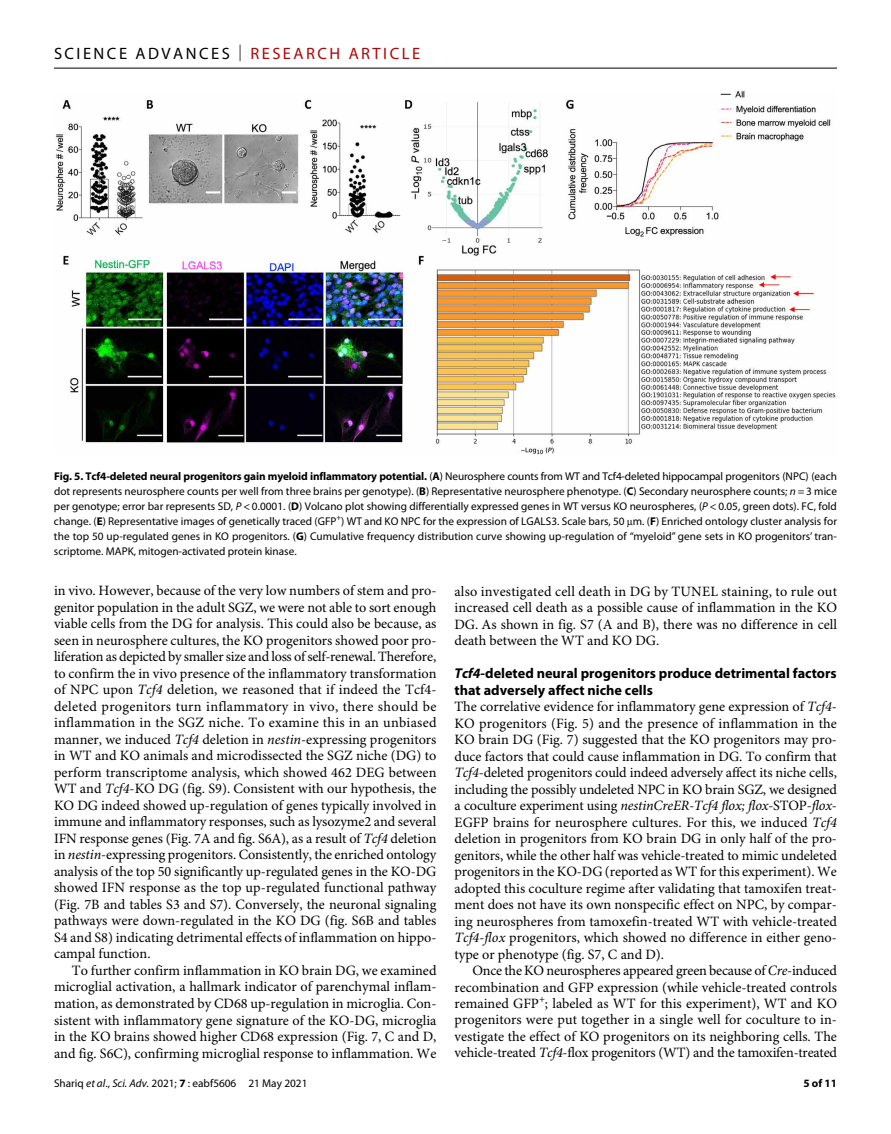
<style>
.page{position:relative;width:891px;height:1134px;background:#fff}
.page>*{position:absolute;margin:0;border:0;box-sizing:border-box;transform-origin:0 0}
.t1{font:16.5px "Myriad Pro";letter-spacing:.15em;color:#000}
.t2{font:14.25px/16.5px "Minion Pro";color:#000;text-align:justify}
.t3{font:700 14.25px/16.5px "Myriad Pro";color:#000}
.t4{font:11.25px/15px "Myriad Pro";color:#000;text-align:justify}
.t5{font:700 11.25px "Myriad Pro";color:#000}
.s1{font-weight:300}
.s2{color:#b10508}
.s3{font-weight:700}
.s4{font-style:italic}
</style>
<div class="page">
<hr style="left:54px;top:68px;width:783px;height:1px;background:#000">
<img style="left:55px;top:90px;width:781px;height:365px">
<p class="t1" style="left:54px;top:40px;width:368px">SCIENCE ADVANCES <span class="s1">|</span> <span class="s2">RESEARCH ARTICLE</span></p>
<p class="t4" style="left:54px;top:469px;width:785px"><span class="s3">Fig. 5. Tcf4-deleted neural progenitors gain myeloid inflammatory potential.</span> (<span class="s3">A</span>) Neurosphere counts from WT and Tcf4-deleted hippocampal progenitors (NPC) (each dot represents neurosphere counts per well from three brains per genotype). (<span class="s3">B</span>) Representative neurosphere phenotype. (<span class="s3">C</span>) Secondary neurosphere counts; <span class="s4">n</span> = 3 mice per genotype; error bar represents SD, <span class="s4">P</span> &lt; 0.0001. (<span class="s3">D</span>) Volcano plot showing differentially expressed genes in WT versus KO neurospheres, (<span class="s4">P</span> &lt; 0.05, green dots). FC, fold change. (<span class="s3">E</span>) Representative images of genetically traced (GFP<sup>+</sup>) WT and KO NPC for the expression of LGALS3. Scale bars, 50 m. (<span class="s3">F</span>) Enriched ontology cluster analysis for the top 50 up-regulated genes in KO progenitors. (<span class="s3">G</span>) Cumulative frequency distribution curve showing up-regulation of “myeloid” gene sets in KO progenitors’ tran&shy;scriptome. MAPK, mitogen-activated protein kinase.</p>
<p class="t2" style="left:54px;top:584px;width:384px">in vivo. However, because of the very low numbers of stem and pro&shy;genitor population in the adult SGZ, we were not able to sort enough viable cells from the DG for analysis. This could also be because, as seen in neurosphere cultures, the KO progenitors showed poor pro&shy;liferation as depicted by smaller size and loss of self-renewal. Therefore, to confirm the in vivo presence of the inflammatory transformation of NPC upon <span class="s4">Tcf4</span> deletion, we reasoned that if indeed the Tcf4- deleted progenitors turn inflammatory in vivo, there should be inflammation in the SGZ niche. To examine this in an unbiased manner, we induced <span class="s4">Tcf4</span> deletion in <span class="s4">nestin</span>-expressing progenitors in WT and KO animals and microdissected the SGZ niche (DG) to perform transcriptome analysis, which showed 462 DEG between WT and <span class="s4">Tcf4</span>-KO DG (fig. S9). Consistent with our hypothesis, the KO DG indeed showed up-regulation of genes typically involved in immune and inflammatory responses, such as lysozyme2 and several IFN response genes (Fig. 7A and fig. S6A), as a result of <span class="s4">Tcf4</span> deletion in <span class="s4">nestin</span>-expressing progenitors. Consistently, the enriched ontology analysis of the top 50 significantly up-regulated genes in the KO-DG showed IFN response as the top up-regulated functional pathway (Fig. 7B and tables S3 and S7). Conversely, the neuronal signaling pathways were down-regulated in the KO DG (fig. S6B and tables S4 and S8) indicating detrimental effects of inflammation on hippo&shy;campal function.</p>
<p class="t2" style="left:54px;top:964px;width:384px;text-indent:18px">To further confirm inflammation in KO brain DG, we examined microglial activation, a hallmark indicator of parenchymal inflam&shy;mation, as demonstrated by CD68 up-regulation in microglia. Con&shy;sistent with inflammatory gene signature of the KO-DG, microglia in the KO brains showed higher CD68 expression (Fig. 7, C and D, and fig. S6C), confirming microglial response to inflammation. We</p>
<p class="t4" style="left:54px;top:1076px;width:255px">Shariq <span class="s4">et al</span>., <span class="s4">Sci. Adv.</span> 2021; <span class="s3">7</span> : eabf5606 21 May 2021</p>
<p class="t2" style="left:454px;top:584px;width:384px">also investigated cell death in DG by TUNEL staining, to rule out increased cell death as a possible cause of inflammation in the KO DG. As shown in fig. S7 (A and B), there was no difference in cell death between the WT and KO DG.</p>
<p class="t3" style="left:454px;top:664px;width:384px"><span class="s4">Tcf4</span>-deleted neural progenitors produce detrimental factors that adversely affect niche cells</p>
<p class="t2" style="left:454px;top:700px;width:384px">The correlative evidence for inflammatory gene expression of <span class="s4">Tcf4</span>- KO progenitors (Fig. 5) and the presence of inflammation in the KO brain DG (Fig. 7) suggested that the KO progenitors may pro&shy;duce factors that could cause inflammation in DG. To confirm that <span class="s4">Tcf4</span>-deleted progenitors could indeed adversely affect its niche cells, including the possibly undeleted NPC in KO brain SGZ, we designed a coculture experiment using <span class="s4">nestinCreER-Tcf4 flox; flox-</span>STOP-<span class="s4">flox</span>-EGFP brains for neurosphere cultures. For this, we induced <span class="s4">Tcf4 </span>deletion in progenitors from KO brain DG in only half of the pro&shy;genitors, while the other half was vehicle-treated to mimic undeleted progenitors in the KO-DG (reported as WT for this experiment). We adopted this coculture regime after validating that tamoxifen treat&shy;ment does not have its own nonspecific effect on NPC, by compar&shy;ing neurospheres from tamoxefin-treated WT with vehicle-treated <span class="s4">Tcf4-flox</span> progenitors, which showed no difference in either geno&shy;type or phenotype (fig. S7, C and D).</p>
<p class="t2" style="left:454px;top:964px;width:384px;text-indent:18px">Once the KO neurospheres appeared green because of <span class="s4">Cre</span>-induced recombination and GFP expression (while vehicle-treated controls remained GFP<sup>+</sup>; labeled as WT for this experiment), WT and KO progenitors were put together in a single well for coculture to in&shy;vestigate the effect of KO progenitors on its neighboring cells. The vehicle-treated <span class="s4">Tcf4</span>-flox progenitors (WT) and the tamoxifen-treated</p>
<p class="t5" style="left:803px;top:1074px;width:35px">5 of 11</p>
</div>
